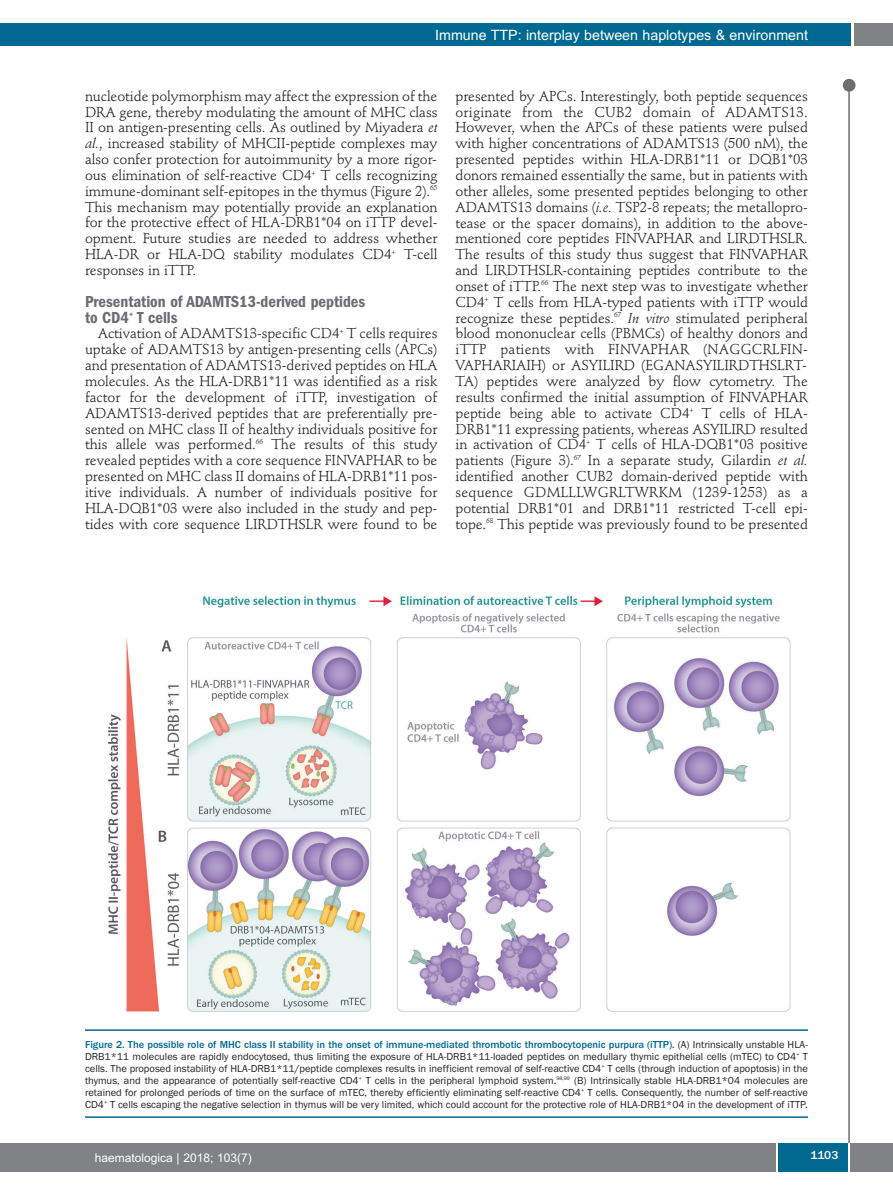
<style>
.page{position:relative;width:893px;height:1191px;background:#fff}
.page>*{position:absolute;margin:0;border:0;box-sizing:border-box;transform-origin:0 0}
.t1{font:600 condensed 16.5px/15.9px "Franklin Gothic";color:#6c6d70}
.t2{font:14.25px/15.9px "Stempel Schneidler";letter-spacing:-.005em;color:#231f20;text-align:justify}
.t3{font:14.25px "Arial";color:#fff}
.t4{font:12px "Arial";color:#fff}
.t5{font:500 12px "Franklin Gothic";color:#fff}
.t6{font:10.5px/12px "Franklin Gothic";color:#231f20;text-align:justify}
.s1{font-style:italic}
.s2{font-weight:500;color:#006991}
</style>
<div class="page">
<div style="left:843px;top:79px;width:12px;height:13px;background:#6c6d70;border-radius:50%"></div>
<hr style="left:848px;top:81px;width:2px;height:1062px;background:#6c6d70">
<div style="left:854px;top:23px;width:39px;height:22px;background:#808285"></div>
<div style="left:1px;top:23px;width:849px;height:22px;background:#006991"></div>
<div style="left:0;top:1143px;width:893px;height:28px;background:#808285"></div>
<div style="left:778px;top:1143px;width:70px;height:28px;background:#006991"></div>
<hr style="left:776px;top:1143px;width:2px;height:28px;background:#fff">
<hr style="left:848px;top:1143px;width:2px;height:28px;background:#fff">
<hr style="left:0;top:23px;width:2px;height:22px;background:#006991">
<img style="left:108px;top:595px;width:683px;height:417px">
<hr style="left:85px;top:1029px;width:723px;height:1px;background:#006991">
<hr style="left:85px;top:1116px;width:723px;height:1px;background:#006991">
<p class="t3" style="left:435px;top:27px;width:374px">Immune TTP: interplay between haplotypes &amp; environment</p>
<p class="t2" style="left:85px;top:89px;width:354px">nucleotide polymorphism may affect the expression of the DRA gene, thereby modulating the amount of MHC class II on antigen-presenting cells. As outlined by Miyadera <span class="s1">et al.</span>, increased stability of MHCII-peptide complexes may also confer protection for autoimmunity by a more rigor&shy;ous elimination of self-reactive CD4<sup>+</sup> T cells recognizing immune-dominant self-epitopes in the thymus (Figure 2).<sup>65<br></sup>This mechanism may potentially provide an explanation for the protective effect of HLA-DRB1*04 on iTTP devel&shy;opment. Future studies are needed to address whether HLA-DR or HLA-DQ stability modulates CD4<sup>+</sup> T-cell responses in iTTP.</p>
<p class="t1" style="left:85px;top:295px;width:282px">Presentation of ADAMTS13-derived peptides to CD4<sup>+</sup> T cells</p>
<p class="t2" style="left:85px;top:327px;width:354px;text-indent:13px">Activation of ADAMTS13-specific CD4<sup>+</sup> T cells requires uptake of ADAMTS13 by antigen-presenting cells (APCs) and presentation of ADAMTS13-derived peptides on HLA molecules. As the HLA-DRB1*11 was identified as a risk factor for the development of iTTP, investigation of ADAMTS13-derived peptides that are preferentially pre&shy;sented on MHC class II of healthy individuals positive for this allele was performed.<sup>66</sup> The results of this study revealed peptides with a core sequence FINVAPHAR to be presented on MHC class II domains of HLA-DRB1*11 pos&shy;itive individuals. A number of individuals positive for HLA-DQB1*03 were also included in the study and pep&shy;tides with core sequence LIRDTHSLR were found to be</p>
<p class="t2" style="left:455px;top:89px;width:354px">presented by APCs. Interestingly, both peptide sequences originate from the CUB2 domain of ADAMTS13.<br>However, when the APCs of these patients were pulsed with higher concentrations of ADAMTS13 (500 nM), the presented peptides within HLA-DRB1*11 or DQB1*03 donors remained essentially the same, but in patients with other alleles, some presented peptides belonging to other ADAMTS13 domains (<span class="s1">i.e.</span> TSP2-8 repeats; the metallopro&shy;tease or the spacer domains), in addition to the above&shy;mentioned core peptides FINVAPHAR and LIRDTHSLR.<br>The results of this study thus suggest that FINVAPHAR and LIRDTHSLR-containing peptides contribute to the onset of iTTP.<sup>66</sup> The next step was to investigate whether CD4<sup>+</sup> T cells from HLA-typed patients with iTTP would recognize these peptides.<sup>67</sup> <span class="s1">In vitro</span> stimulated peripheral blood mononuclear cells (PBMCs) of healthy donors and iTTP patients with FINVAPHAR (NAGGCRLFIN-VAPHARIAIH) or ASYILIRD (EGANASYILIRDTHSLRT-TA) peptides were analyzed by flow cytometry. The results confirmed the initial assumption of FINVAPHAR peptide being able to activate CD4<sup>+</sup> T cells of HLA-DRB1*11 expressing patients, whereas ASYILIRD resulted in activation of CD4<sup>+</sup> T cells of HLA-DQB1*03 positive patients (Figure 3).<sup>67</sup> In a separate study, Gilardin <span class="s1">et al. </span>identified another CUB2 domain-derived peptide with sequence GDMLLLWGRLTWRKM (1239-1253) as a potential DRB1*01 and DRB1*11 restricted T-cell epi&shy;tope.<sup>68</sup> This peptide was previously found to be presented</p>
<p class="t6" style="left:85px;top:1038px;width:724px"><span class="s2">Figure 2. The possible role of MHC class II stability in the onset of immune-mediated thrombotic thrombocytopenic purpura (iTTP).</span> (A) Intrinsically unstable HLA-DRB1*11 molecules are rapidly endocytosed, thus limiting the exposure of HLA-DRB1*11-loaded peptides on medullary thymic epithelial cells (mTEC) to CD4<sup>+</sup> T cells. The proposed instability of HLA-DRB1*11/peptide complexes results in inefficient removal of self-reactive CD4<sup>+</sup> T cells (through induction of apoptosis) in the thymus, and the appearance of potentially self-reactive CD4<sup>+</sup> T cells in the peripheral lymphoid system.<sup>98,99</sup> (B) Intrinsically stable HLA-DRB1*04 molecules are retained for prolonged periods of time on the surface of mTEC, thereby efficiently eliminating self-reactive CD4<sup>+</sup> T cells. Consequently, the number of self-reactive CD4<sup>+</sup> T cells escaping the negative selection in thymus will be very limited, which could account for the protective role of HLA-DRB1*04 in the development of iTTP.</p>
<p class="t4" style="left:95px;top:1150px;width:158px">haematologica | 2018; 103(7)</p>
<p class="t5" style="left:810px;top:1148px;width:30px">1103</p>
</div>
